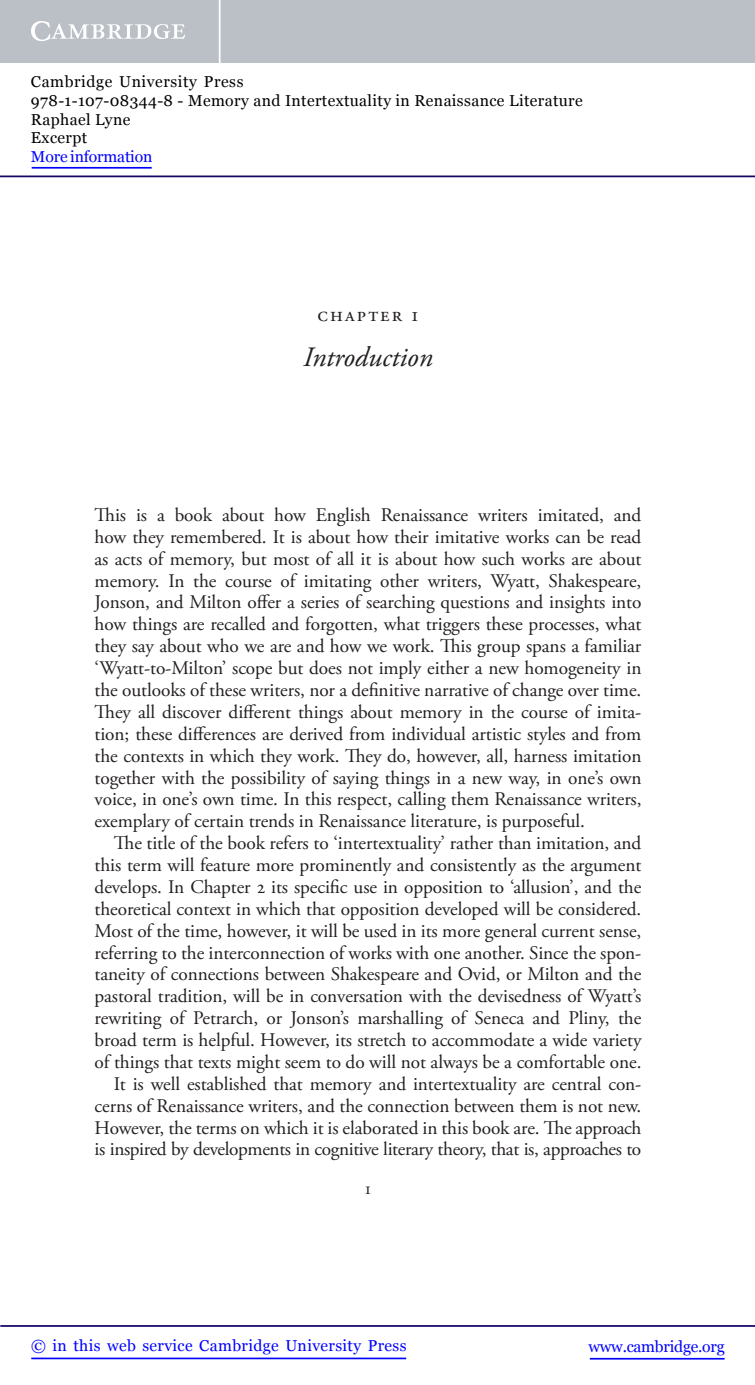
<style>
.page{position:relative;width:755px;height:1385px;background:#fff}
.page>*{position:absolute;margin:0;border:0;box-sizing:border-box;transform-origin:0 0}
.t1{font:italic 28px "Adobe Garamond Pro";color:#231f20}
.t2{font:21px "Adobe Garamond Pro";letter-spacing:.1em;color:#231f20}
.t3{font:19.25px/21.9px "Adobe Garamond Pro";letter-spacing:-.005em;color:#231f20;text-align:justify}
.t4{font:17.5px "Adobe Garamond Pro";color:#231f20}
.t5{font:15.75px/18.6px "Georgia";letter-spacing:.025em;color:#000}
.t6{font:15.75px "Georgia";letter-spacing:.025em;color:#00f}
.t7{font:15.75px "Georgia";letter-spacing:-.015em;color:#00f}
.t8{font:15.75px "Georgia";letter-spacing:-.01em;color:#00f}
</style>
<div class="page">
<hr style="left:589px;top:1358px;width:135px;height:1px;background:#00f">
<hr style="left:0;top:1325px;width:754px;height:2px;background:#150666">
<hr style="left:31px;top:1357px;width:375px;height:2px;background:#00f">
<div style="left:0;top:0;width:754px;height:63px;background:#bac0c6"></div>
<svg style="left:31px;top:21px;width:154px;height:20px"></svg>
<hr style="left:219px;top:0;width:1px;height:63px;background:#fff">
<hr style="left:0;top:175px;width:754px;height:2px;background:#150666">
<hr style="left:32px;top:167px;width:120px;height:2px;background:#00f">
<p class="t5" style="left:31px;top:73px;width:553px">Cambridge University Press<br>978-1-107-08344-8 - Memory and Intertextuality in Renaissance Literature<br>Raphael Lyne<br>Excerpt</p>
<p class="t8" style="left:31px;top:147px;width:123px">More information</p>
<p class="t2" style="left:317px;top:305px;width:102px">CHAPter 1</p>
<h1 class="t1" style="left:303px;top:346px;width:131px">Introduction</h1>
<p class="t3" style="left:94px;top:506px;width:548px">This is a book about how English Renaissance writers imitated, and how they remembered. It is about how their imitative works can be read as acts of memory, but most of all it is about how such works are about memory. In the course of imitating other writers, Wyatt , Shakespeare , Jonson , and Milton offer a series of searching questions and insights into how things are recalled and forgotten, what triggers these processes, what they say about who we are and how we work. This group spans a familiar ‘Wyatt-to-Milton’ scope but does not imply either a new homogeneity in the outlooks of these writers, nor a definitive narrative of change over time.<br>They all discover different things about memory in the course of imita&shy;tion; these differences are derived from individual artistic styles and from the contexts in which they work. They do, however, all, harness imitation together with the possibility of saying things in a new way, in one’s own voice, in one’s own time. In this respect, calling them Renaissance writers, exemplary of certain trends in Renaissance literature, is purposeful.</p>
<p class="t3" style="left:94px;top:834px;width:548px;text-align:right">The title of the book refers to ‘intertextuality’ rather than imitation, and this term will feature more prominently and consistently as the argument develops. In Chapter 2 its specific use in opposition to ‘allusion’, and the theoretical context in which that opposition developed will be considered.<br>Most of the time, however, it will be used in its more general current sense, referring to the interconnection of works with one another. Since the spon&shy;taneity of connections between Shakespeare and Ovid , or Milton and the pastoral tradition, will be in conversation with the devisedness of Wyatt’s rewriting of Petrarch , or Jonson’s marshalling of Seneca and Pliny , the broad term is helpful. However, its stretch to accommodate a wide variety of things that texts might seem to do will not always be a comfortable one.<br>It is well established that memory and intertextuality are central con&shy;cerns of Renaissance writers, and the connection between them is not new.<br>However, the terms on which it is elaborated in this book are. The approach is inspired by developments in cognitive literary theory, that is, approaches to</p>
<p class="t4" style="left:365px;top:1181px;width:7px">1</p>
<p class="t6" style="left:31px;top:1336px;width:376px">© in this web service Cambridge University Press</p>
<p class="t7" style="left:588px;top:1336px;width:137px">www.cambridge.org</p>
</div>
